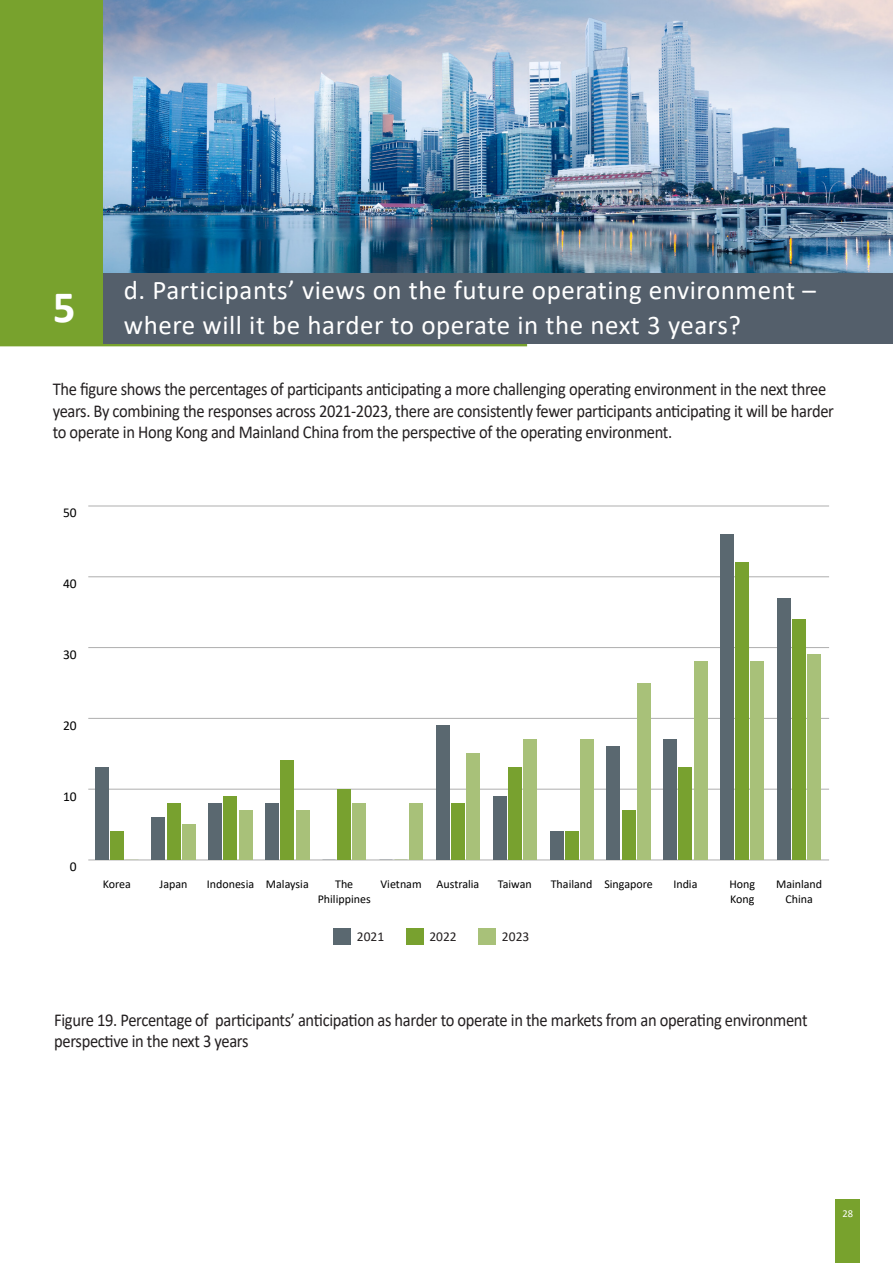
<style>
.page{position:relative;width:893px;height:1263px;background:#fff}
.page>*{position:absolute;margin:0;border:0;box-sizing:border-box;transform-origin:0 0}
.t1{font:700 45px "Calibri";color:#fff}
.t2{font:27px/35.1px "Calibri";letter-spacing:.02em;color:#fff}
.T1{font:18.15px/21.5px "Calibri";letter-spacing:-.02em;color:#231f20;scale:.91 1}
.t3{font:13.5px "Calibri";color:#231f20}
.t4{font:13.5px "Calibri";color:#000}
.t5{font:12px/14.4px "Calibri";color:#000;text-align:center}
.t6{font:10.5px "Calibri";color:#fff}
</style>
<div class="page">
<img style="left:530px;top:0;width:363px;height:273px">
<img style="left:0;top:0;width:530px;height:347px">
<div style="left:102px;top:273px;width:791px;height:70px;background:#545f6b"></div>
<div style="left:0;top:0;width:103px;height:345px;background:#78a22d"></div>
<div style="left:835px;top:1200px;width:24px;height:63px;background:#78a22d"></div>
<hr style="left:88px;top:859px;width:741px;height:1px;background:#aeaeae">
<hr style="left:88px;top:789px;width:741px;height:1px;background:#aeaeae">
<hr style="left:88px;top:718px;width:741px;height:1px;background:#aeaeae">
<hr style="left:88px;top:647px;width:741px;height:1px;background:#aeaeae">
<hr style="left:88px;top:576px;width:741px;height:1px;background:#aeaeae">
<hr style="left:88px;top:506px;width:741px;height:1px;background:#aeaeae">
<div style="left:182px;top:824px;width:14px;height:36px;background:#a8c179"></div>
<div style="left:239px;top:810px;width:13px;height:50px;background:#a8c179"></div>
<div style="left:296px;top:810px;width:13px;height:50px;background:#a8c179"></div>
<div style="left:353px;top:803px;width:13px;height:57px;background:#a8c179"></div>
<div style="left:409px;top:803px;width:14px;height:57px;background:#a8c179"></div>
<div style="left:466px;top:754px;width:14px;height:106px;background:#a8c179"></div>
<div style="left:523px;top:740px;width:14px;height:120px;background:#a8c179"></div>
<div style="left:580px;top:740px;width:14px;height:120px;background:#a8c179"></div>
<div style="left:637px;top:683px;width:13px;height:177px;background:#a8c179"></div>
<div style="left:694px;top:662px;width:13px;height:198px;background:#a8c179"></div>
<div style="left:751px;top:662px;width:13px;height:198px;background:#a8c179"></div>
<div style="left:807px;top:655px;width:14px;height:205px;background:#a8c179"></div>
<div style="left:110px;top:832px;width:14px;height:28px;background:#78a12f"></div>
<div style="left:167px;top:803px;width:13px;height:57px;background:#78a12f"></div>
<div style="left:224px;top:796px;width:13px;height:64px;background:#78a12f"></div>
<div style="left:280px;top:761px;width:14px;height:99px;background:#78a12f"></div>
<div style="left:337px;top:789px;width:14px;height:71px;background:#78a12f"></div>
<div style="left:451px;top:803px;width:14px;height:57px;background:#78a12f"></div>
<div style="left:508px;top:768px;width:14px;height:92px;background:#78a12f"></div>
<div style="left:565px;top:832px;width:13px;height:28px;background:#78a12f"></div>
<div style="left:622px;top:810px;width:13px;height:50px;background:#78a12f"></div>
<div style="left:679px;top:768px;width:13px;height:92px;background:#78a12f"></div>
<div style="left:735px;top:563px;width:14px;height:297px;background:#78a12f"></div>
<div style="left:792px;top:619px;width:14px;height:241px;background:#78a12f"></div>
<div style="left:95px;top:768px;width:13px;height:92px;background:#5a6870"></div>
<div style="left:152px;top:817px;width:13px;height:43px;background:#5a6870"></div>
<div style="left:208px;top:803px;width:14px;height:57px;background:#5a6870"></div>
<div style="left:265px;top:803px;width:14px;height:57px;background:#5a6870"></div>
<div style="left:436px;top:725px;width:14px;height:135px;background:#5a6870"></div>
<div style="left:493px;top:796px;width:13px;height:64px;background:#5a6870"></div>
<div style="left:550px;top:832px;width:13px;height:28px;background:#5a6870"></div>
<div style="left:607px;top:747px;width:13px;height:113px;background:#5a6870"></div>
<div style="left:663px;top:740px;width:14px;height:120px;background:#5a6870"></div>
<div style="left:720px;top:534px;width:14px;height:326px;background:#5a6870"></div>
<div style="left:777px;top:598px;width:14px;height:262px;background:#5a6870"></div>
<div style="left:406px;top:928px;width:17px;height:17px;background:#78a12f"></div>
<div style="left:479px;top:928px;width:17px;height:17px;background:#a8c179"></div>
<div style="left:334px;top:928px;width:17px;height:17px;background:#5a6870"></div>
<p class="t1" style="left:53px;top:276px;width:24px">5</p>
<h1 class="t2" style="left:124px;top:272px;width:693px">d. Participants’ views on the future operating environment – where will it be harder to operate in the next 3 years?</h1>
<p class="T1" style="left:53px;top:378px;width:860px">The figure shows the percentages of participants anticipating a more challenging operating environment in the next three years. By combining the responses across 2021-2023, there are consistently fewer participants anticipating it will be harder to operate in Hong Kong and Mainland China from the perspective of the operating environment.</p>
<p class="t4" style="left:63px;top:504px;width:15px">50</p>
<p class="t4" style="left:63px;top:574px;width:15px">40</p>
<p class="t4" style="left:63px;top:645px;width:15px">30</p>
<p class="t4" style="left:63px;top:716px;width:15px">20</p>
<p class="t4" style="left:63px;top:787px;width:15px">10</p>
<p class="t4" style="left:70px;top:857px;width:8px">0</p>
<p class="t5" style="left:103px;top:877px;width:30px">Korea</p>
<p class="t5" style="left:160px;top:877px;width:29px">Japan</p>
<p class="t5" style="left:207px;top:877px;width:103px">Indonesia Malaysia</p>
<p class="t5" style="left:335px;top:877px;width:20px">The</p>
<p class="t5" style="left:380px;top:877px;width:100px">Vietnam Australia</p>
<p class="t5" style="left:498px;top:877px;width:35px">Taiwan</p>
<p class="t5" style="left:551px;top:877px;width:103px">Thailand Singapore</p>
<p class="t5" style="left:673px;top:877px;width:26px">India</p>
<p class="t5" style="left:318px;top:891px;width:55px">Philippines</p>
<p class="t3" style="left:357px;top:927px;width:29px">2021</p>
<p class="t3" style="left:429px;top:927px;width:29px">2022</p>
<p class="t3" style="left:502px;top:927px;width:29px">2023</p>
<p class="t5" style="left:729px;top:877px;width:27px;text-align:left">Hong<br>Kong</p>
<p class="t5" style="left:776px;top:877px;width:48px">Mainland<br>China</p>
<p class="T1" style="left:54px;top:1008px;width:829px">Figure 19. Percentage of participants’ anticipation as harder to operate in the markets from an operating environment perspective in the next 3 years</p>
<p class="t6" style="left:842px;top:1206px;width:12px">28</p>
</div>
